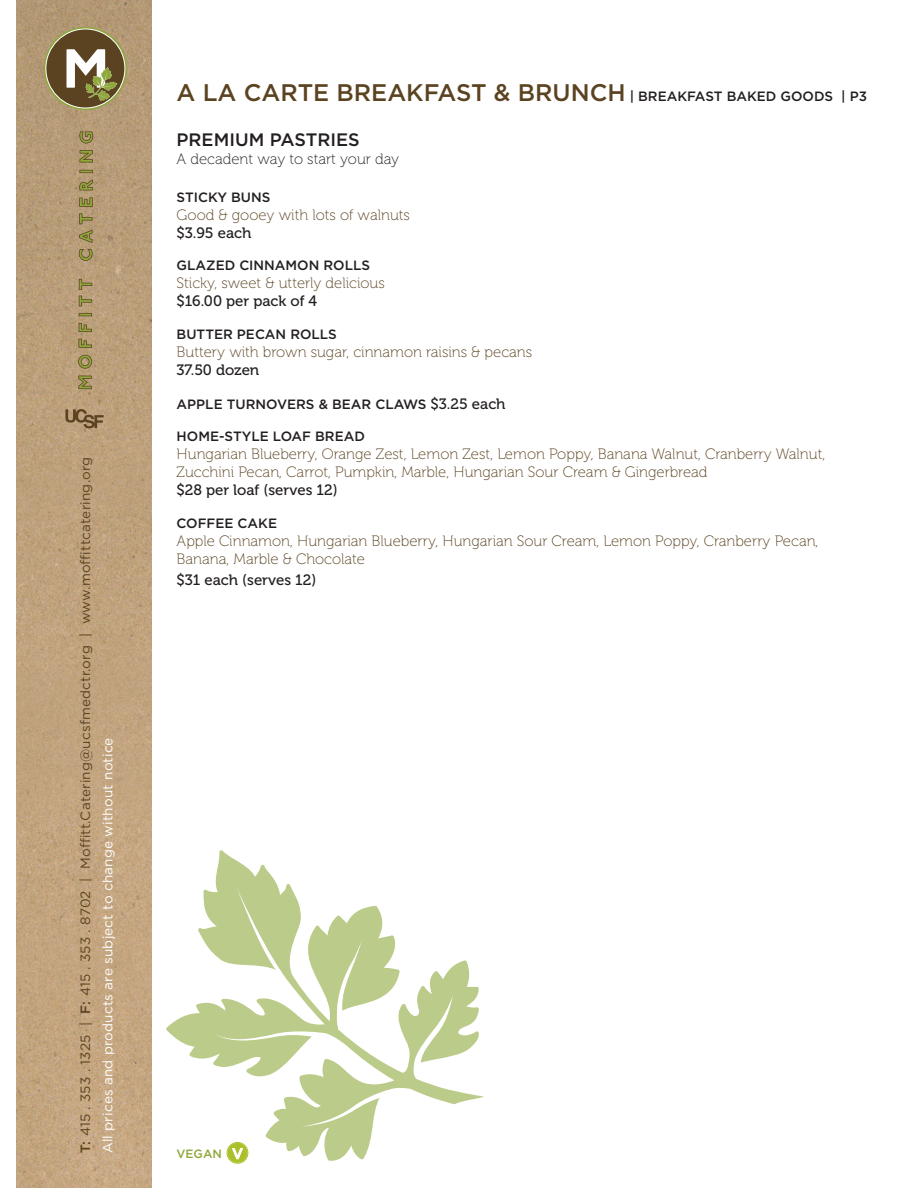
<style>
.page{position:relative;width:918px;height:1188px;background:#fff}
.page>*{position:absolute;margin:0;border:0;box-sizing:border-box;transform-origin:0 0}
.menu_title{font:500 24px "Gotham";color:#5b4321}
.t1{font:500 18px "Gotham";color:#231f20}
.t2{font:15px/18px "Museo 100";color:#5b4321}
.t3{font:15px "Museo 500";color:#231f20}
.t4{font:15px "Museo 100";color:#231f20}
.t5{font:13.5px/22.5px "Gotham";letter-spacing:.015em;color:#5b4321}
.t6{font:500 13.5px "Gotham";color:#231f20}
.t7{font:500 12px "Gotham";color:#8ea83a}
.s1{font-weight:500}
.s2{color:#fff}
.s3{font-size:13.5px;color:#231f20}
.s4{font-family:"Museo 500";font-weight:400;font-size:15px}
</style>
<div class="page">
<img style="left:17px;top:0;width:135px;height:1188px">
<svg style="left:78px;top:376px;width:16px;height:13px"></svg>
<svg style="left:78px;top:355px;width:14px;height:14px"></svg>
<svg style="left:78px;top:339px;width:14px;height:9px"></svg>
<svg style="left:79px;top:323px;width:13px;height:9px"></svg>
<svg style="left:79px;top:313px;width:13px;height:3px"></svg>
<svg style="left:79px;top:296px;width:13px;height:10px"></svg>
<svg style="left:79px;top:279px;width:13px;height:11px"></svg>
<svg style="left:79px;top:249px;width:14px;height:12px"></svg>
<svg style="left:79px;top:230px;width:14px;height:13px"></svg>
<svg style="left:79px;top:213px;width:14px;height:11px"></svg>
<svg style="left:79px;top:197px;width:14px;height:10px"></svg>
<svg style="left:79px;top:179px;width:14px;height:11px"></svg>
<svg style="left:79px;top:170px;width:14px;height:3px"></svg>
<svg style="left:79px;top:150px;width:14px;height:13px"></svg>
<svg style="left:79px;top:131px;width:15px;height:13px"></svg>
<svg style="left:44px;top:27px;width:83px;height:83px;background:#8e7f5a"></svg>
<svg style="left:65px;top:409px;width:39px;height:19px"></svg>
<svg style="left:166px;top:850px;width:228px;height:259px"></svg>
<div style="left:227px;top:1142px;width:21px;height:21px;border:1px solid #abc02a;border-radius:50%"></div>
<div style="left:228px;top:1143px;width:19px;height:20px;background:#abc02a;border-radius:50%"></div>
<svg style="left:232px;top:1148px;width:11px;height:11px"></svg>
<svg style="left:80px;top:836px;width:10px;height:12px"></svg>
<svg style="left:80px;top:552px;width:10px;height:12px"></svg>
<p class="t5" style="left:74px;top:1153px;width:698px;rotate:-90deg"><span class="s1">T:</span> 415 . 353 . 1325 | <span class="s1">F:</span> 415 . 353 . 8702 | Mo tt.Catering@ucsfmedctr.org | www.mo ttcatering.org<br><span class="s2">All prices and products are subject to change without notice</span></p>
<p class="menu_title" style="left:177px;top:78px;width:692px">A LA CARTE BREAKFAST &amp; BRUNCH <span class="s3">| BREAKFAST BAKED GOODS | P3</span></p>
<p class="t1" style="left:177px;top:129px;width:185px">PREMIUM PASTRIES</p>
<p class="t4" style="left:177px;top:151px;width:224px">A decadent way to start your day</p>
<p class="t6" style="left:177px;top:189px;width:95px">STICKY BUNS</p>
<p class="t2" style="left:177px;top:206px;width:235px">Good &amp; gooey with lots of walnuts</p>
<p class="t3" style="left:177px;top:225px;width:76px">$3.95 each</p>
<p class="t6" style="left:177px;top:257px;width:195px">GLAZED CINNAMON ROLLS</p>
<p class="t2" style="left:177px;top:275px;width:210px">Sticky, sweet &amp; utterly delicious</p>
<p class="t3" style="left:177px;top:293px;width:142px">$16.00 per pack of 4</p>
<p class="t6" style="left:177px;top:326px;width:162px">BUTTER PECAN ROLLS</p>
<p class="t2" style="left:177px;top:343px;width:357px">Buttery with brown sugar, cinnamon raisins &amp; pecans</p>
<p class="t3" style="left:177px;top:361px;width:84px">37.50 dozen</p>
<p class="t6" style="left:177px;top:396px;width:330px">APPLE TURNOVERS &amp; BEAR CLAWS <span class="s4">$3.25 each</span></p>
<p class="t6" style="left:177px;top:428px;width:190px">HOME-STYLE LOAF BREAD</p>
<p class="t2" style="left:177px;top:446px;width:650px">Hungarian Blueberry, Orange Zest, Lemon Zest, Lemon Poppy, Banana Walnut, Cranberry Walnut,<br>Zucchini Pecan, Carrot, Pumpkin, Marble, Hungarian Sour Cream &amp; Gingerbread</p>
<p class="t3" style="left:177px;top:482px;width:163px">$28 per loaf (serves 12)</p>
<p class="t6" style="left:177px;top:515px;width:102px">COFFEE CAKE</p>
<p class="t2" style="left:177px;top:532px;width:643px">Apple Cinnamon, Hungarian Blueberry, Hungarian Sour Cream, Lemon Poppy, Cranberry Pecan,<br>Banana, Marble &amp; Chocolate</p>
<p class="t3" style="left:177px;top:572px;width:141px">$31 each (serves 12)</p>
<p class="t7" style="left:177px;top:1146px;width:47px">VEGAN</p>
</div>
